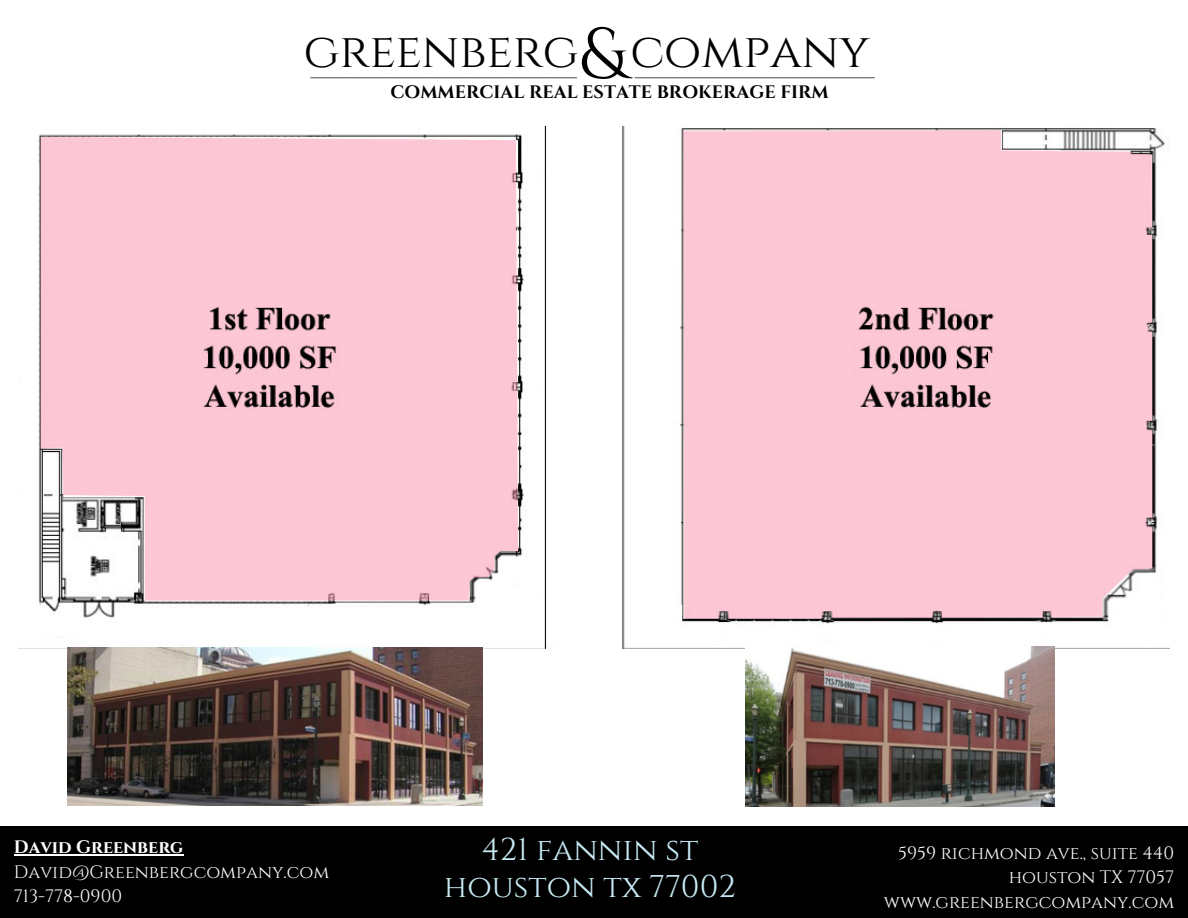
<style>
.page{position:relative;width:1188px;height:918px;background:#fff}
.page>*{position:absolute;margin:0;border:0;box-sizing:border-box;transform-origin:0 0}
.t1{font:48px "Cinzel";color:#000}
.t2{font:31.5px/37.2px "Cinzel";color:#c7eaf4;text-align:center}
.t3{font:18px/24.8px "Cinzel";color:#fff;text-align:right}
.t4{font:700 18px "Cinzel";color:#000}
.t5{font:700 18px "Cinzel";color:#fff}
.t6{font:300 16.2px "Open Sans";color:#000}
.s1{font-size:72px}
</style>
<div class="page">
<div style="left:0;top:826px;width:1188px;height:92px;background:#000"></div>
<img style="left:38px;top:126px;width:1131px;height:522px">
<img style="left:67px;top:648px;width:415px;height:157px">
<img style="left:746px;top:647px;width:309px;height:159px">
<hr style="left:14px;top:854px;width:169px;height:1px;background:#fff">
<h1 class="t1" style="left:304px;top:21px;width:568px">greenberg<span class="s1">&amp;</span>company</h1>
<p class="t6" style="left:311px;top:59px;width:268px">________________________________________</p>
<p class="t4" style="left:391px;top:80px;width:440px">COMMERCIAL REAL ESTATE BROKERAGE FIRM</p>
<p class="t6" style="left:635px;top:59px;width:241px">____________________________________</p>
<p class="t5" style="left:14px;top:835px;width:171px">David Greenberg</p>
<p class="t3" style="left:14px;top:860px;width:317px;text-align:left">David@Greenbergcompany.com<br>713-778-0900</p>
<h2 class="t2" style="left:444px;top:832px;width:293px">421 fannin st houston tx 77002</h2>
<p class="t3" style="left:884px;top:841px;width:292px">5959 richmond ave., suite 440 houston TX 77057 www.greenbergcompany.com</p>
</div>
